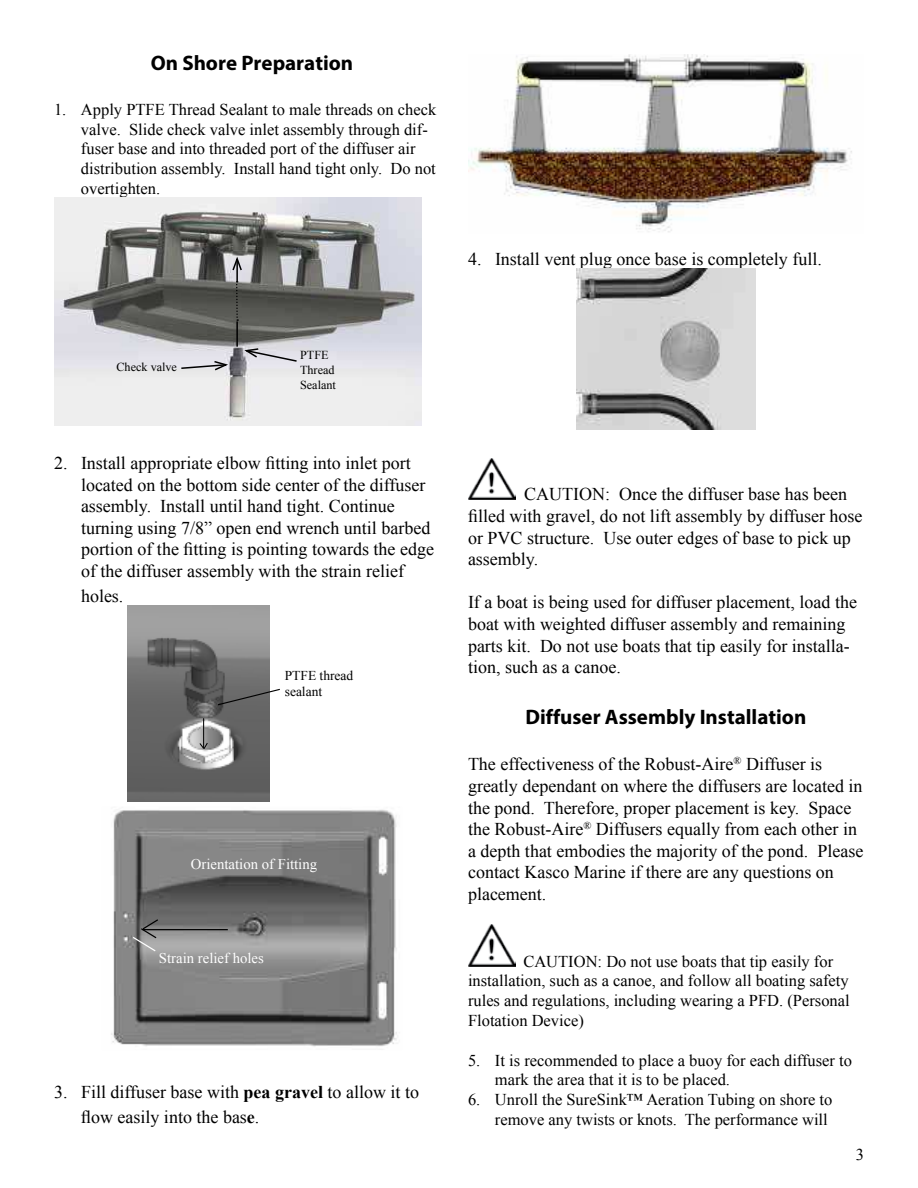
<style>
.page{position:relative;width:918px;height:1188px;background:#fff}
.page>*{position:absolute;margin:0;border:0;box-sizing:border-box;transform-origin:0 0}
.t1{font:700 21px "Myriad Pro";color:#000}
.t2{font:18px/21.6px "Times New Roman";color:#000}
.t3{font:16.5px/19.8px "Times New Roman";color:#000}
.t4{font:14.7px "Times New Roman";color:#fff}
.t5{font:13.5px/16.2px "Times New Roman";color:#000}
.t6{font:12.15px/15.1px "Times New Roman";color:#000}
.s1{font-weight:700}
</style>
<div class="page">
<img style="left:54px;top:197px;width:367px;height:229px">
<svg style="left:180px;top:360px;width:50px;height:12px"></svg>
<svg style="left:242px;top:347px;width:56px;height:16px"></svg>
<hr style="left:236px;top:321px;width:2px;height:26px;background:#000">
<hr style="left:236px;top:259px;width:2px;height:23px;background:#000">
<svg style="left:231px;top:254px;width:12px;height:18px"></svg>
<svg style="left:236px;top:281px;width:2px;height:40px"></svg>
<img style="left:128px;top:606px;width:142px;height:195px">
<hr style="left:203px;top:718px;width:1px;height:30px;background:#000">
<svg style="left:198px;top:742px;width:11px;height:8px"></svg>
<svg style="left:217px;top:688px;width:63px;height:18px"></svg>
<img style="left:111px;top:809px;width:286px;height:238px">
<hr style="left:143px;top:929px;width:85px;height:1px;background:#000">
<svg style="left:131px;top:918px;width:29px;height:35px"></svg>
<img style="left:468px;top:54px;width:384px;height:178px">
<img style="left:576px;top:269px;width:180px;height:161px">
<img style="left:468px;top:459px;width:47px;height:41px">
<img style="left:468px;top:925px;width:47px;height:41px">
<p class="t1" style="left:151px;top:55px;width:204px">On Shore Preparation</p>
<p class="t3" style="left:81px;top:101px;width:357px;text-indent:-27px">1. Apply PTFE Thread Sealant to male threads on check valve. Slide check valve inlet assembly through dif&shy;fuser base and into threaded port of the diffuser air distribution assembly. Install hand tight only. Do not overtighten.</p>
<p class="t2" style="left:468px;top:250px;width:355px">4. Install vent plug once base is completely full.</p>
<p class="t6" style="left:117px;top:361px;width:62px">Check valve</p>
<p class="t6" style="left:300px;top:347px;width:37px">PTFE<br>Thread<br>Sealant</p>
<p class="t2" style="left:81px;top:454px;width:354px;text-indent:-27px">2. Install appropriate elbow itting into inlet port located on the bottom side center of the diffuser assembly. Install until hand tight. Continue turning using 7/8” open end wrench until barbed portion of the itting is pointing towards the edge of the diffuser assembly with the strain relief</p>
<p class="t2" style="left:81px;top:587px;width:44px">holes.</p>
<p class="t5" style="left:285px;top:667px;width:70px">PTFE thread sealant</p>
<p class="t4" style="left:191px;top:859px;width:128px">Orientation of Fitting</p>
<p class="t4" style="left:159px;top:952px;width:106px">Strain relief holes</p>
<p class="t2" style="left:81px;top:1081px;width:340px;line-height:25.2px;text-indent:-27px">3. Fill diffuser base with <span class="s1">pea gravel</span> to allow it to low easily into the bas<span class="s1">e</span>.</p>
<p class="t2" style="left:468px;top:485px;width:396px;text-indent:56px">CAUTION: Once the diffuser base has been illed with gravel, do not lift assembly by diffuser hose or PVC structure. Use outer edges of base to pick up assembly.</p>
<p class="t2" style="left:468px;top:593px;width:391px">If a boat is being used for diffuser placement, load the boat with weighted diffuser assembly and remaining parts kit. Do not use boats that tip easily for installa&shy;tion, such as a canoe.</p>
<p class="t1" style="left:526px;top:708px;width:282px">Diffuser Assembly Installation</p>
<p class="t2" style="left:468px;top:753px;width:397px">The effectiveness of the Robust-Aire<sup>®</sup> Diffuser is greatly dependant on where the diffusers are located in the pond. Therefore, proper placement is key. Space the Robust-Aire<sup>®</sup> Diffusers equally from each other in a depth that embodies the majority of the pond. Please contact Kasco Marine if there are any questions on placement.</p>
<p class="t3" style="left:468px;top:953px;width:383px;text-indent:55px">CAUTION: Do not use boats that tip easily for installation, such as a canoe, and follow all boating safety rules and regulations, including wearing a PFD. (Personal Flotation Device)</p>
<p class="t3" style="left:495px;top:1052px;width:359px;text-indent:-27px">5. It is recommended to place a buoy for each diffuser to mark the area that it is to be placed.</p>
<p class="t3" style="left:468px;top:1091px;width:366px;text-align:right">6. Unroll the SureSink™ Aeration Tubing on shore to remove any twists or knots. The performance will</p>
<p class="t3" style="left:856px;top:1147px;width:10px">3</p>
</div>
